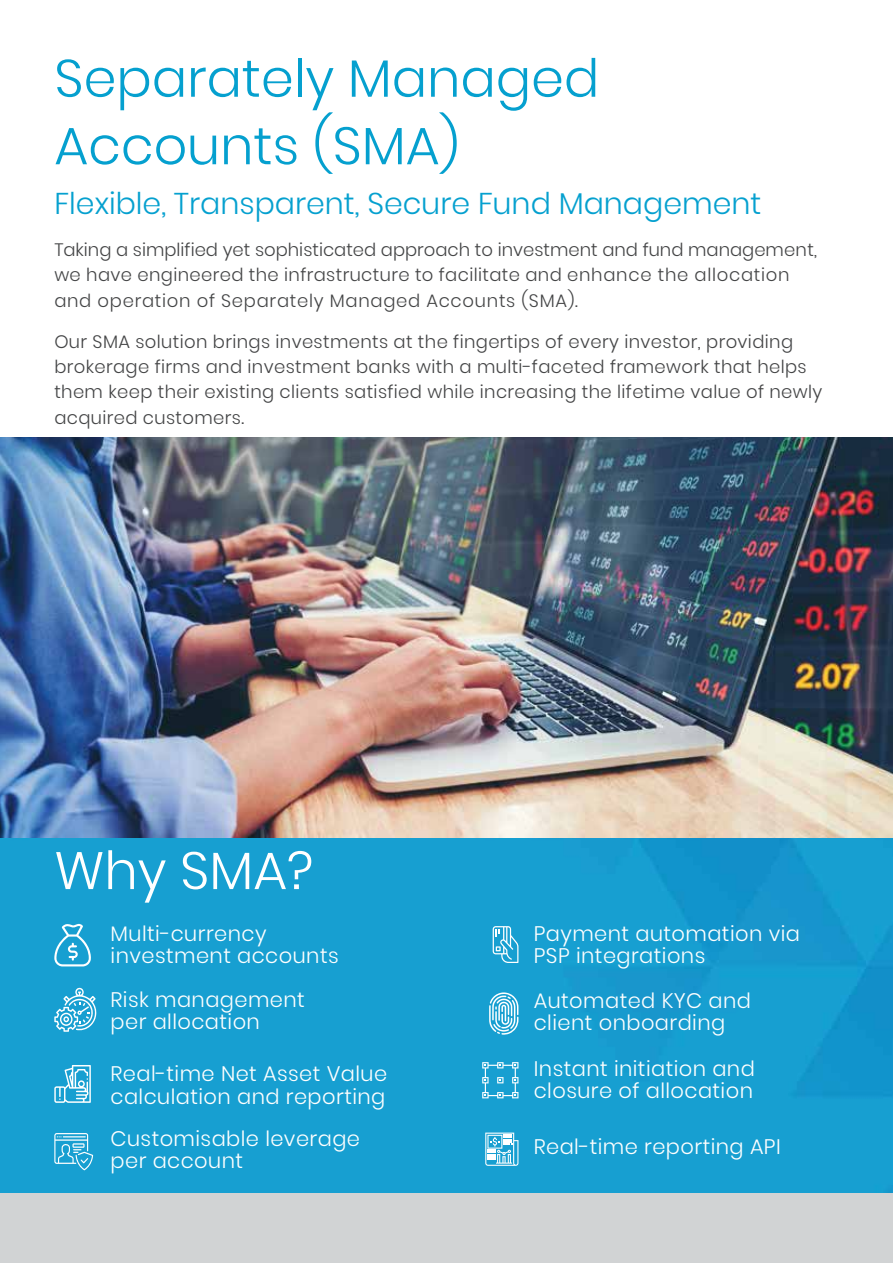
<style>
.page{position:relative;width:893px;height:1263px;background:#fff}
.page>*{position:absolute;margin:0;border:0;box-sizing:border-box;transform-origin:0 0}
.t1{font:300 52.5px/67.5px "Poppins";color:#05a0cf}
.t2{font:300 52.5px "Poppins";color:#fff}
.t3{font:300 30px "Poppins";color:#05a0cf}
.t4{font:300 21px/22.2px "Poppins";letter-spacing:.02em;color:#fff}
.t5{font:300 18px/25.2px "Poppins";letter-spacing:.02em;color:#444546}
</style>
<div class="page">
<img style="left:0;top:437px;width:893px;height:756px">
<div style="left:0;top:1193px;width:893px;height:70px;background:#d1d3d4"></div>
<svg style="left:54px;top:923px;width:37px;height:43px;background:#4cb5db"></svg>
<svg style="left:54px;top:987px;width:43px;height:45px;background:#54b8dd"></svg>
<svg style="left:54px;top:1065px;width:37px;height:38px"></svg>
<svg style="left:493px;top:926px;width:25px;height:37px"></svg>
<svg style="left:482px;top:1062px;width:36px;height:36px"></svg>
<svg style="left:485px;top:1132px;width:33px;height:34px"></svg>
<svg style="left:489px;top:992px;width:29px;height:43px"></svg>
<svg style="left:54px;top:1133px;width:39px;height:37px"></svg>
<h1 class="t1" style="left:54px;top:45px;width:546px">Separately Managed<br>Accounts (SMA)</h1>
<h2 class="t3" style="left:54px;top:186px;width:709px">Flexible, Transparent, Secure Fund Management</h2>
<p class="t5" style="left:54px;top:237px;width:764px">Taking a simplified yet sophisticated approach to investment and fund management, we have engineered the infrastructure to facilitate and enhance the allocation and operation of Separately Managed Accounts (SMA).</p>
<p class="t5" style="left:54px;top:329px;width:769px">Our SMA solution brings investments at the fingertips of every investor, providing brokerage firms and investment banks with a multi-faceted framework that helps them keep their existing clients satisfied while increasing the lifetime value of newly acquired customers.</p>
<h1 class="t2" style="left:54px;top:840px;width:260px">Why SMA?</h1>
<p class="t4" style="left:111px;top:922px;width:230px">Multi-currency investment accounts</p>
<p class="t4" style="left:111px;top:988px;width:196px">Risk management per allocation</p>
<p class="t4" style="left:111px;top:1063px;width:278px">Real-time Net Asset Value calculation and reporting</p>
<p class="t4" style="left:534px;top:922px;width:268px">Payment automation via<br>PSP integrations</p>
<p class="t4" style="left:534px;top:990px;width:219px">Automated KYC and client onboarding</p>
<p class="t4" style="left:534px;top:1057px;width:223px">Instant initiation and closure of allocation</p>
<p class="t4" style="left:111px;top:1127px;width:251px">Customisable leverage per account</p>
<p class="t4" style="left:534px;top:1136px;width:248px">Real-time reporting API</p>
</div>
